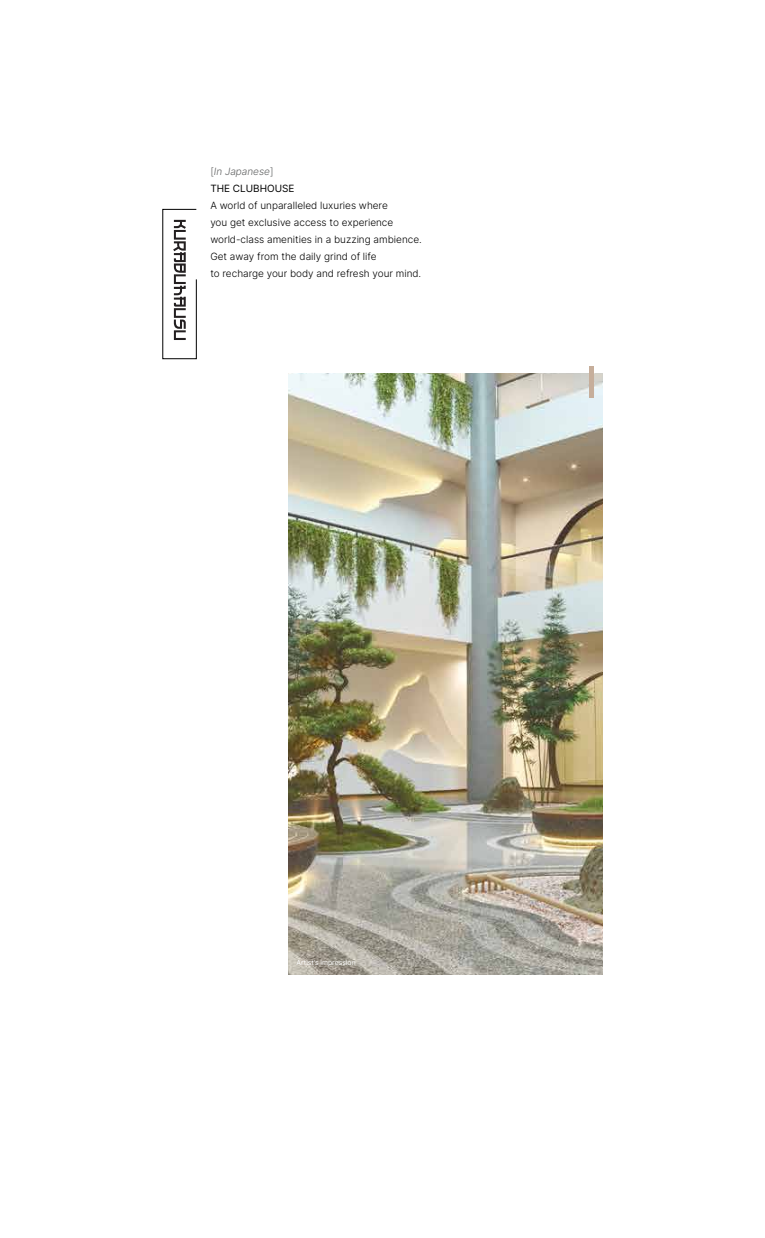
<style>
.page{position:relative;width:765px;height:1238px;background:#fff}
.page>*{position:absolute;margin:0;border:0;box-sizing:border-box;transform-origin:0 0}
.t1{font:300 10px/17px "Inter";color:#010101}
.t2{font:10px "Inter Light Italic BETA";color:#606161}
.t3{font:10px "Inter";color:#010101}
.t4{font:6.88px "Inter";color:#fff}
.s1{font-family:"Inter";font-weight:300}
</style>
<div class="page">
<img style="left:288px;top:373px;width:314px;height:601px">
<hr style="left:589px;top:367px;width:4px;height:31px;background:#c6ae9b">
<svg style="left:162px;top:208px;width:35px;height:152px"></svg>
<p class="t2" style="left:210px;top:164px;width:65px"><span class="s1">[</span>In Japanese<span class="s1">]</span></p>
<p class="t3" style="left:210px;top:181px;width:86px">THE CLUBHOUSE</p>
<p class="t1" style="left:210px;top:196px;width:213px">A world of unparalleled luxuries where<br>you get exclusive access to experience world-class amenities in a buzzing ambience.<br>Get away from the daily grind of life<br>to recharge your body and refresh your mind.</p>
<p class="t4" style="left:296px;top:957px;width:61px">Artist’s impression</p>
</div>
